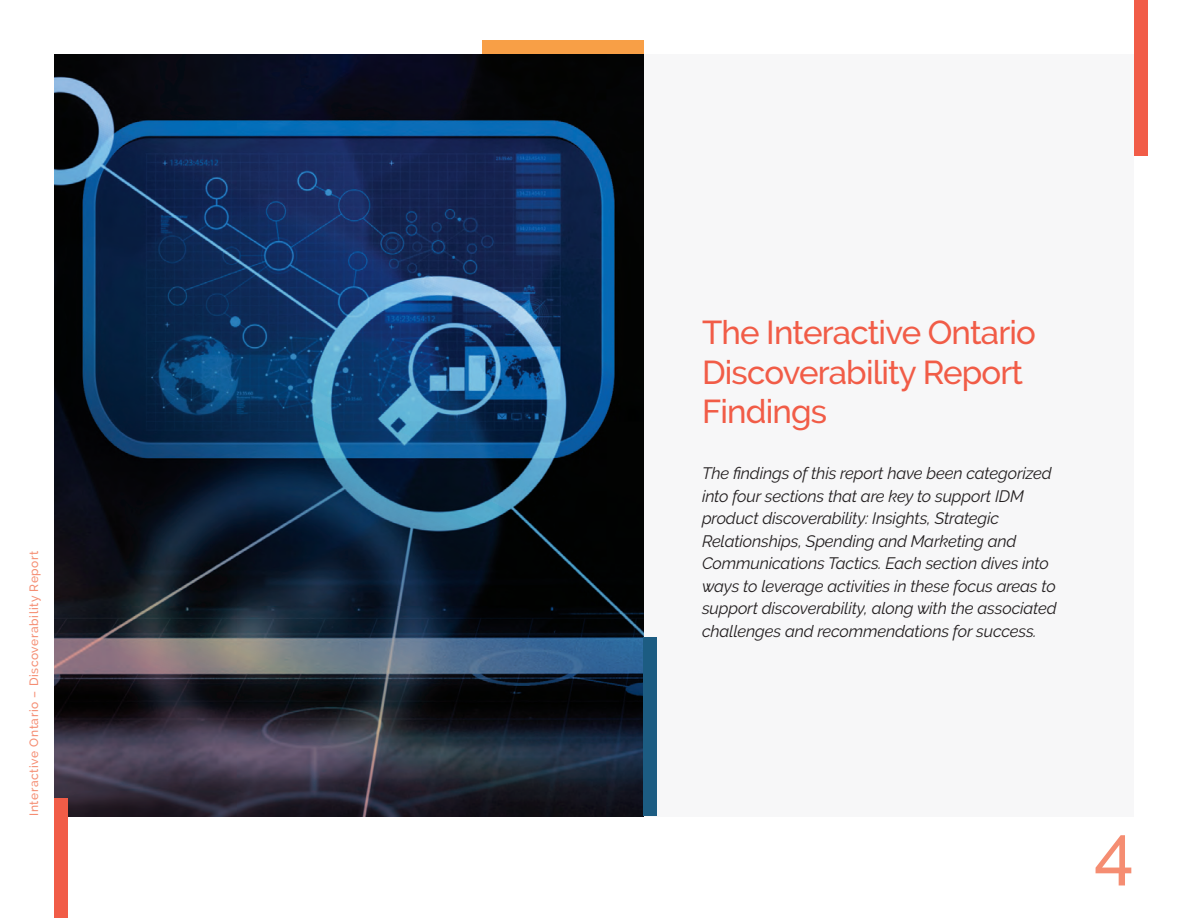
<style>
.page{position:relative;width:1188px;height:918px;background:#fff}
.page>*{position:absolute;margin:0;border:0;box-sizing:border-box;transform-origin:0 0}
.t1{font:500 72px "Raleway";color:#f58d72}
.t2{font:500 33px/39.6px "Raleway";letter-spacing:-.025em;color:#f15c47}
.t3{font:italic 16.5px/22.5px "Raleway";letter-spacing:-.01em;color:#231f20}
.t4{font:500 12px "Raleway";letter-spacing:.05em;color:#f58d72}
</style>
<div class="page">
<div style="left:54px;top:54px;width:1080px;height:762px;background:#f7f7f8"></div>
<svg style="left:54px;top:54px;width:590px;height:762px;background:#192c47"></svg>
<div style="left:54px;top:799px;width:13px;height:119px;background:#f15c47"></div>
<div style="left:1134px;top:0;width:13px;height:155px;background:#f15c47"></div>
<div style="left:644px;top:637px;width:13px;height:179px;background:#1c5c82"></div>
<div style="left:482px;top:41px;width:162px;height:13px;background:#f89f46"></div>
<p class="t4" style="left:27px;top:816px;width:267px;rotate:-90deg">Interactive Ontario – Discoverability Report</p>
<h2 class="t2" style="left:702px;top:313px;width:336px">The Interactive Ontario<br>Discoverability Report<br>Findings</h2>
<p class="t3" style="left:702px;top:462px;width:356px">The findings of this report have been categorized into four sections that are key to support IDM product discoverability: Insights, Strategic Relationships, Spending and Marketing and Communications Tactics. Each section dives into ways to leverage activities in these focus areas to support discoverability, along with the associated challenges and recommendations for success.</p>
<h1 class="t1" style="left:1094px;top:809px;width:42px">4</h1>
</div>
